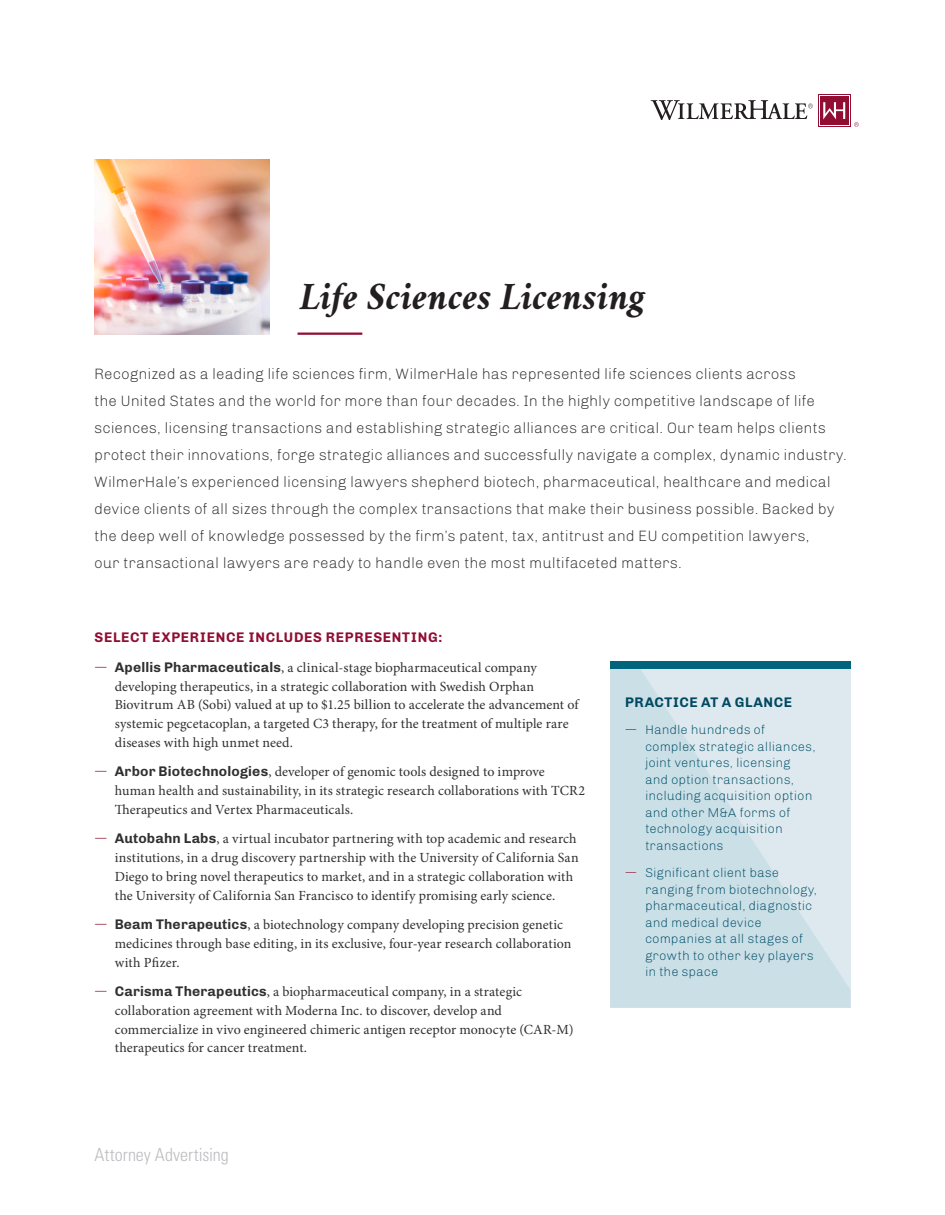
<style>
.page{position:relative;width:945px;height:1215px;background:#fff}
.page>*{position:absolute;margin:0;border:0;box-sizing:border-box;transform-origin:0 0}
.t1{font:italic 700 39px "Crimson";color:#231f20}
.t2{font:300 condensed 18px "Univers LT Std";color:#bcbdc0}
.intro{font:300 15px/27px "Chivo";letter-spacing:.005em;color:#312f30}
.t3{font:13.95px/18.8px "Minion Pro";letter-spacing:.005em;color:#312f30}
.subhead{font:700 13.95px "Chivo";letter-spacing:.045em;color:#910d32}
.sidebar_text{font:700 13.95px "Chivo";letter-spacing:.03em;color:#004960}
.t4{font:300 12.75px/16.5px "Chivo";letter-spacing:.015em;color:#005068}
.s1{color:#961d38}
.s2{font-family:"Chivo";font-weight:700}
.s3{font-family:"Minion Pro";font-weight:400;color:#961d38}
</style>
<div class="page">
<svg style="left:651px;top:100px;width:162px;height:20px"></svg>
<svg style="left:848px;top:96px;width:1px;height:29px"></svg>
<div style="left:820px;top:96px;width:28px;height:29px;background:#910d32"></div>
<svg style="left:823px;top:102px;width:22px;height:17px"></svg>
<svg style="left:854px;top:122px;width:5px;height:5px"></svg>
<hr style="left:298px;top:333px;width:64px;height:2px;background:#910d32">
<img style="left:94px;top:159px;width:176px;height:176px">
<svg style="left:610px;top:669px;width:240px;height:339px;background:#d1e2e9"></svg>
<div style="left:610px;top:662px;width:240px;height:7px;background:#00647c"></div>
<p class="t1" style="left:300px;top:271px;width:347px">Life Sciences Licensing</p>
<p class="intro" style="left:94px;top:360px;width:754px">Recognized as a leading life sciences firm, WilmerHale has represented life sciences clients across<br>the United States and the world for more than four decades. In the highly competitive landscape of life sciences, licensing transactions and establishing strategic alliances are critical. Our team helps clients protect their innovations, forge strategic alliances and successfully navigate a complex, dynamic industry.<br>WilmerHale’s experienced licensing lawyers shepherd biotech, pharmaceutical, healthcare and medical device clients of all sizes through the complex transactions that make their business possible. Backed by the deep well of knowledge possessed by the firm’s patent, tax, antitrust and EU competition lawyers,<br>our transactional lawyers are ready to handle even the most multifaceted matters.</p>
<p class="subhead" style="left:95px;top:629px;width:349px">SELECT EXPERIENCE INCLUDES REPRESENTING:</p>
<p class="t3" style="left:115px;top:659px;width:465px;text-indent:-20px"><span class="s1">ϳ</span> <span class="s2">Apellis Pharmaceuticals</span>, a clinical-stage biopharmaceutical company developing therapeutics, in a strategic collaboration with Swedish Orphan Biovitrum AB (Sobi) valued at up to $1.25 billion to accelerate the advancement of systemic pegcetacoplan, a targeted C3 therapy, for the treatment of multiple rare diseases with high unmet need.</p>
<p class="t3" style="left:115px;top:763px;width:472px;text-indent:-20px"><span class="s1">ϳ</span> <span class="s2">Arbor Biotechnologies</span>, developer of genomic tools designed to improve human health and sustainability, in its strategic research collaborations with TCR2<br>Therapeutics and Vertex Pharmaceuticals.</p>
<p class="t3" style="left:115px;top:830px;width:466px;text-indent:-20px"><span class="s1">ϳ</span> <span class="s2">Autobahn Labs</span>, a virtual incubator partnering with top academic and research institutions, in a drug discovery partnership with the University of California San Diego to bring novel therapeutics to market, and in a strategic collaboration with the University of California San Francisco to identify promising early science.</p>
<p class="t3" style="left:115px;top:916px;width:458px;text-indent:-20px"><span class="s1">ϳ</span> <span class="s2">Beam Therapeutics</span>, a biotechnology company developing precision genetic medicines through base editing, in its exclusive, four-year research collaboration with Pfizer.</p>
<p class="t3" style="left:115px;top:983px;width:460px;text-indent:-20px"><span class="s1">ϳ</span> <span class="s2">Carisma Therapeutics</span>, a biopharmaceutical company, in a strategic collaboration agreement with Moderna Inc. to discover, develop and commercialize in vivo engineered chimeric antigen receptor monocyte (CAR-M) therapeutics for cancer treatment.</p>
<p class="t2" style="left:94px;top:1144px;width:136px">Attorney Advertising</p>
<p class="sidebar_text" style="left:625px;top:694px;width:168px">PRACTICE AT A GLANCE</p>
<p class="t4" style="left:645px;top:722px;width:172px;text-indent:-20px"><span class="s3">ϳ</span> Handle hundreds of complex strategic alliances, joint ventures, licensing and option transactions, including acquisition option and other M&amp;A forms of technology acquisition transactions</p>
<p class="t4" style="left:645px;top:865px;width:173px;text-indent:-20px"><span class="s3">ϳ</span> Significant client base ranging from biotechnology, pharmaceutical, diagnostic and medical device companies at all stages of growth to other key players in the space</p>
</div>
